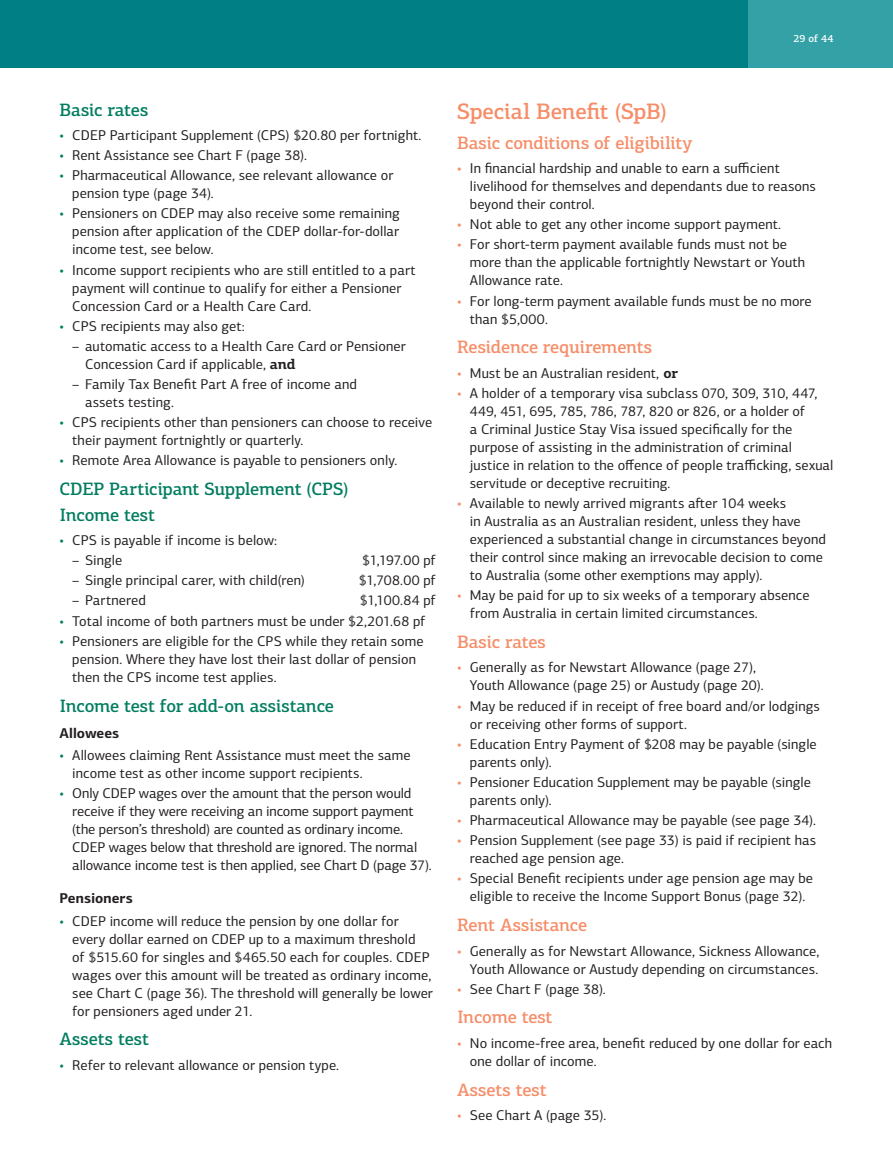
<style>
.page{position:relative;width:893px;height:1170px;background:#fff}
.page>*{position:absolute;margin:0;border:0;box-sizing:border-box;transform-origin:0 0}
.t1{font:500 22.5px "PF Centro Slab Pro";letter-spacing:-.005em;color:#f68d68}
.t2{font:500 18px "PF Centro Slab Pro";letter-spacing:-.015em;color:#f68d68}
.t3{font:500 18px/25.5px "PF Centro Slab Pro";letter-spacing:-.015em;color:#007d60}
.t4{font:14.25px/18px "PF Centro Sans Pro";letter-spacing:.005em;color:#231f20}
.t5{font:700 14.25px "PF Centro Sans Pro";letter-spacing:.005em;color:#231f20}
.t6{font:500 10.5px "PF Centro Slab Pro";color:#fff}
.s1{color:#007d60}
.s2{font-family:"PF Centro Slab Pro";font-weight:700}
.s3{color:#f68d68}
</style>
<div class="page">
<div style="left:0;top:0;width:893px;height:68px;background:#008084"></div>
<div style="left:748px;top:0;width:145px;height:68px;background:#33a1a6"></div>
<p class="t6" style="left:794px;top:32px;width:41px">29 of 44</p>
<p class="t3" style="left:60px;top:97px;width:90px">Basic rates</p>
<p class="t4" style="left:60px;top:126px;width:363px"><span class="s1">•</span> CDEP Participant Supplement (CPS) $20.80 per fortnight.</p>
<p class="t4" style="left:60px;top:146px;width:249px"><span class="s1">•</span> Rent Assistance see Chart F (page 38).</p>
<p class="t4" style="left:72px;top:166px;width:323px;text-indent:-13px"><span class="s1">•</span> Pharmaceutical Allowance, see relevant allowance or pension type (page 34).</p>
<p class="t4" style="left:72px;top:204px;width:329px;text-align:justify;text-indent:-13px"><span class="s1">•</span> Pensioners on CDEP may also receive some remaining pension after application of the CDEP dollar-for-dollar income test, see below.</p>
<p class="t4" style="left:72px;top:261px;width:345px;text-indent:-13px"><span class="s1">•</span> Income support recipients who are still entitled to a part payment will continue to qualify for either a Pensioner<br>Concession Card or a Health Care Card.</p>
<p class="t4" style="left:60px;top:317px;width:187px"><span class="s1">•</span> CPS recipients may also get:</p>
<p class="t4" style="left:85px;top:337px;width:322px;text-indent:-13px">– automatic access to a Health Care Card or Pensioner<br>Concession Card if applicable, <span class="s2">and</span></p>
<p class="t4" style="left:85px;top:375px;width:273px;text-indent:-13px">– Family Tax Benefit Part A free of income and assets testing.</p>
<p class="t4" style="left:72px;top:413px;width:362px;text-indent:-13px"><span class="s1">•</span> CPS recipients other than pensioners can choose to receive their payment fortnightly or quarterly.</p>
<p class="t4" style="left:60px;top:451px;width:339px"><span class="s1">•</span> Remote Area Allowance is payable to pensioners only.</p>
<p class="t3" style="left:60px;top:476px;width:291px">CDEP Participant Supplement (CPS)<br>Income test</p>
<p class="t4" style="left:60px;top:531px;width:219px"><span class="s1">•</span> CPS is payable if income is below:</p>
<p class="t4" style="left:72px;top:551px;width:52px">– Single</p>
<p class="t4" style="left:362px;top:551px;width:75px">$1,197.00 pf</p>
<p class="t4" style="left:72px;top:571px;width:234px">– Single principal carer, with child(ren)</p>
<p class="t4" style="left:359px;top:571px;width:78px">$1,708.00 pf</p>
<p class="t4" style="left:72px;top:591px;width:75px">– Partnered</p>
<p class="t4" style="left:360px;top:591px;width:77px">$1,100.84 pf</p>
<p class="t4" style="left:60px;top:611px;width:367px"><span class="s1">•</span> Total income of both partners must be under $2,201.68 pf</p>
<p class="t4" style="left:72px;top:631px;width:353px;text-indent:-13px"><span class="s1">•</span> Pensioners are eligible for the CPS while they retain some pension. Where they have lost their last dollar of pension then the CPS income test applies.</p>
<p class="t3" style="left:60px;top:692px;width:276px">Income test for add-on assistance</p>
<p class="t5" style="left:60px;top:724px;width:61px">Allowees</p>
<p class="t4" style="left:72px;top:746px;width:340px;text-indent:-13px"><span class="s1">•</span> Allowees claiming Rent Assistance must meet the same income test as other income support recipients.</p>
<p class="t4" style="left:72px;top:784px;width:361px;text-indent:-13px"><span class="s1">•</span> Only CDEP wages over the amount that the person would receive if they were receiving an income support payment (the person’s threshold) are counted as ordinary income.<br>CDEP wages below that threshold are ignored. The normal allowance income test is then applied, see Chart D (page 37).</p>
<p class="t5" style="left:60px;top:889px;width:75px">Pensioners</p>
<p class="t4" style="left:72px;top:911px;width:362px;text-indent:-13px"><span class="s1">•</span> CDEP income will reduce the pension by one dollar for every dollar earned on CDEP up to a maximum threshold<br>of $515.60 for singles and $465.50 each for couples. CDEP wages over this amount will be treated as ordinary income, see Chart C (page 36). The threshold will generally be lower for pensioners aged under 21.</p>
<p class="t3" style="left:60px;top:1026px;width:91px">Assets test</p>
<p class="t4" style="left:60px;top:1055px;width:281px"><span class="s1">•</span> Refer to relevant allowance or pension type.</p>
<h1 class="t1" style="left:457px;top:97px;width:211px">Special Benefit (SpB)</h1>
<p class="t2" style="left:457px;top:131px;width:237px">Basic conditions of eligibility</p>
<p class="t4" style="left:470px;top:159px;width:348px;text-indent:-13px"><span class="s3">•</span> In financial hardship and unable to earn a sufficient livelihood for themselves and dependants due to reasons beyond their control.</p>
<p class="t4" style="left:457px;top:215px;width:326px"><span class="s3">•</span> Not able to get any other income support payment.</p>
<p class="t4" style="left:470px;top:235px;width:337px;text-indent:-13px"><span class="s3">•</span> For short-term payment available funds must not be more than the applicable fortnightly Newstart or Youth<br>Allowance rate.</p>
<p class="t4" style="left:470px;top:292px;width:343px;text-indent:-13px"><span class="s3">•</span> For long-term payment available funds must be no more than $5,000.</p>
<p class="t2" style="left:457px;top:336px;width:197px">Residence requirements</p>
<p class="t4" style="left:457px;top:364px;width:222px"><span class="s3">•</span> Must be an Australian resident, <span class="s2">or</span></p>
<p class="t4" style="left:470px;top:384px;width:365px;text-indent:-13px"><span class="s3">•</span> A holder of a temporary visa subclass 070, 309, 310, 447, 449, 451, 695, 785, 786, 787, 820 or 826, or a holder of<br>a Criminal Justice Stay Visa issued specifically for the purpose of assisting in the administration of criminal justice in relation to the offence of people trafficking, sexual servitude or deceptive recruiting.</p>
<p class="t4" style="left:470px;top:494px;width:358px;text-indent:-13px"><span class="s3">•</span> Available to newly arrived migrants after 104 weeks<br>in Australia as an Australian resident, unless they have experienced a substantial change in circumstances beyond their control since making an irrevocable decision to come to Australia (some other exemptions may apply).</p>
<p class="t4" style="left:470px;top:586px;width:341px;text-indent:-13px"><span class="s3">•</span> May be paid for up to six weeks of a temporary absence from Australia in certain limited circumstances.</p>
<p class="t2" style="left:457px;top:630px;width:90px">Basic rates</p>
<p class="t4" style="left:470px;top:658px;width:295px;text-indent:-13px"><span class="s3">•</span> Generally as for Newstart Allowance (page 27),<br>Youth Allowance (page 25) or Austudy (page 20).</p>
<p class="t4" style="left:470px;top:696px;width:352px;text-indent:-13px"><span class="s3">•</span> May be reduced if in receipt of free board and/or lodgings or receiving other forms of support.</p>
<p class="t4" style="left:470px;top:734px;width:348px;text-indent:-13px"><span class="s3">•</span> Education Entry Payment of $208 may be payable (single parents only).</p>
<p class="t4" style="left:470px;top:773px;width:343px;text-indent:-13px"><span class="s3">•</span> Pensioner Education Supplement may be payable (single parents only).</p>
<p class="t4" style="left:457px;top:811px;width:360px"><span class="s3">•</span> Pharmaceutical Allowance may be payable (see page 34).</p>
<p class="t4" style="left:470px;top:831px;width:348px;text-indent:-13px"><span class="s3">•</span> Pension Supplement (see page 33) is paid if recipient has reached age pension age.</p>
<p class="t4" style="left:457px;top:869px;width:357px;text-align:center"><span class="s3">•</span> Special Benefit recipients under age pension age may be eligible to receive the Income Support Bonus (page 32).</p>
<p class="t2" style="left:457px;top:913px;width:132px">Rent Assistance</p>
<p class="t4" style="left:457px;top:941px;width:364px;text-align:right"><span class="s3">•</span> Generally as for Newstart Allowance, Sickness Allowance,<br>Youth Allowance or Austudy depending on circumstances.</p>
<p class="t4" style="left:457px;top:979px;width:150px"><span class="s3">•</span> See Chart F (page 38).</p>
<p class="t2" style="left:457px;top:1005px;width:97px">Income test</p>
<p class="t4" style="left:470px;top:1033px;width:364px;text-indent:-13px"><span class="s3">•</span> No income-free area, benefit reduced by one dollar for each one dollar of income.</p>
<p class="t2" style="left:457px;top:1078px;width:91px">Assets test</p>
<p class="t4" style="left:457px;top:1106px;width:151px"><span class="s3">•</span> See Chart A (page 35).</p>
</div>
